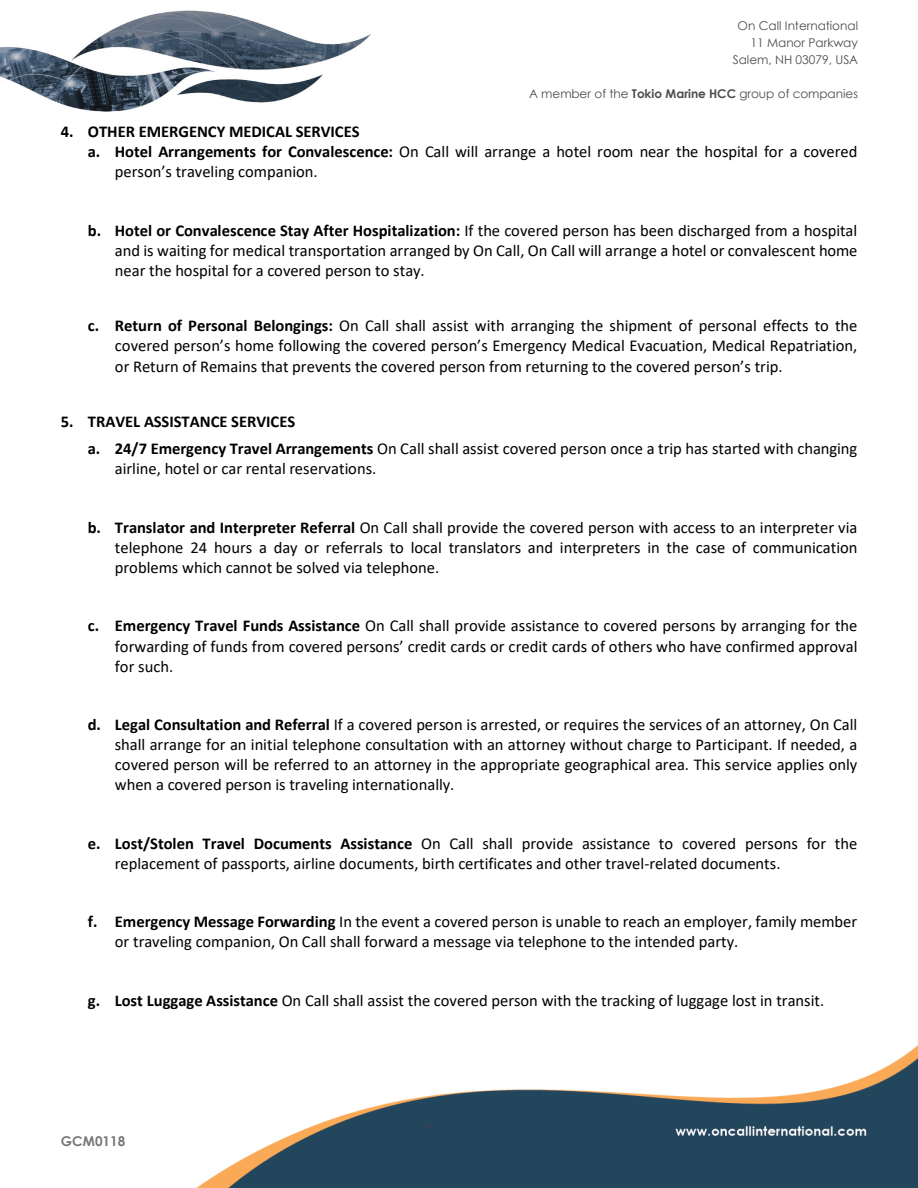
<style>
.page{position:relative;width:918px;height:1188px;background:#fff}
.page>*{position:absolute;margin:0;border:0;box-sizing:border-box;transform-origin:0 0}
.t1{font:16.5px/20.1px "Calibri";color:#000;text-align:justify}
.t2{font:700 16.5px "Calibri";color:#000}
.t3{font:700 13.5px "Century Gothic";color:#777}
.t4{font:12px/17px "Century Gothic";color:#4d4d4d;text-align:right}
.s1{font-weight:700}
</style>
<div class="page">
<img style="left:196px;top:1045px;width:722px;height:143px">
<img style="left:0;top:10px;width:370px;height:102px">
<p class="t4" style="left:733px;top:17px;width:127px">On Call International<br>11 Manor Parkway<br>Salem, NH 03079, USA</p>
<p class="t4" style="left:529px;top:85px;width:331px">A member of the <span class="s1">Tokio Marine HCC</span> group of companies</p>
<p class="t2" style="left:61px;top:120px;width:300px">4. OTHER EMERGENCY MEDICAL SERVICES</p>
<p class="t1" style="left:115px;top:141px;width:744px;text-indent:-27px"><span class="s1">a. Hotel Arrangements for Convalescence:</span> On Call will arrange a hotel room near the hospital for a covered person’s traveling companion.</p>
<p class="t1" style="left:115px;top:220px;width:744px;text-indent:-27px"><span class="s1">b. Hotel or Convalescence Stay After Hospitalization:</span> If the covered person has been discharged from a hospital and is waiting for medical transportation arranged by On Call, On Call will arrange a hotel or convalescent home near the hospital for a covered person to stay.</p>
<p class="t1" style="left:115px;top:315px;width:744px;text-indent:-27px"><span class="s1">c. Return of Personal Belongings:</span> On Call shall assist with arranging the shipment of personal effects to the covered person’s home following the covered person’s Emergency Medical Evacuation, Medical Repatriation, or Return of Remains that prevents the covered person from returning to the covered person’s trip.</p>
<p class="t2" style="left:61px;top:410px;width:236px">5. TRAVEL ASSISTANCE SERVICES</p>
<p class="t1" style="left:115px;top:438px;width:744px;text-indent:-27px"><span class="s1">a. 24/7 Emergency Travel Arrangements</span> On Call shall assist covered person once a trip has started with changing airline, hotel or car rental reservations.</p>
<p class="t1" style="left:115px;top:517px;width:744px;text-indent:-27px"><span class="s1">b. Translator and Interpreter Referral</span> On Call shall provide the covered person with access to an interpreter via telephone 24 hours a day or referrals to local translators and interpreters in the case of communication problems which cannot be solved via telephone.</p>
<p class="t1" style="left:115px;top:615px;width:744px;text-indent:-27px"><span class="s1">c. Emergency Travel Funds Assistance</span> On Call shall provide assistance to covered persons by arranging for the forwarding of funds from covered persons’ credit cards or credit cards of others who have confirmed approval for such.</p>
<p class="t1" style="left:115px;top:714px;width:744px;text-indent:-27px"><span class="s1">d. Legal Consultation and Referral</span> If a covered person is arrested, or requires the services of an attorney, On Call shall arrange for an initial telephone consultation with an attorney without charge to Participant. If needed, a covered person will be referred to an attorney in the appropriate geographical area. This service applies only when a covered person is traveling internationally.</p>
<p class="t1" style="left:115px;top:833px;width:744px;text-indent:-27px"><span class="s1">e. Lost/Stolen Travel Documents Assistance</span> On Call shall provide assistance to covered persons for the replacement of passports, airline documents, birth certificates and other travel-related documents.</p>
<p class="t1" style="left:115px;top:911px;width:744px;text-indent:-27px"><span class="s1">f. Emergency Message Forwarding</span> In the event a covered person is unable to reach an employer, family member or traveling companion, On Call shall forward a message via telephone to the intended party.</p>
<p class="t1" style="left:88px;top:990px;width:738px"><span class="s1">g. Lost Luggage Assistance</span> On Call shall assist the covered person with the tracking of luggage lost in transit.</p>
<p class="t3" style="left:61px;top:1131px;width:66px">GCM0118</p>
</div>
